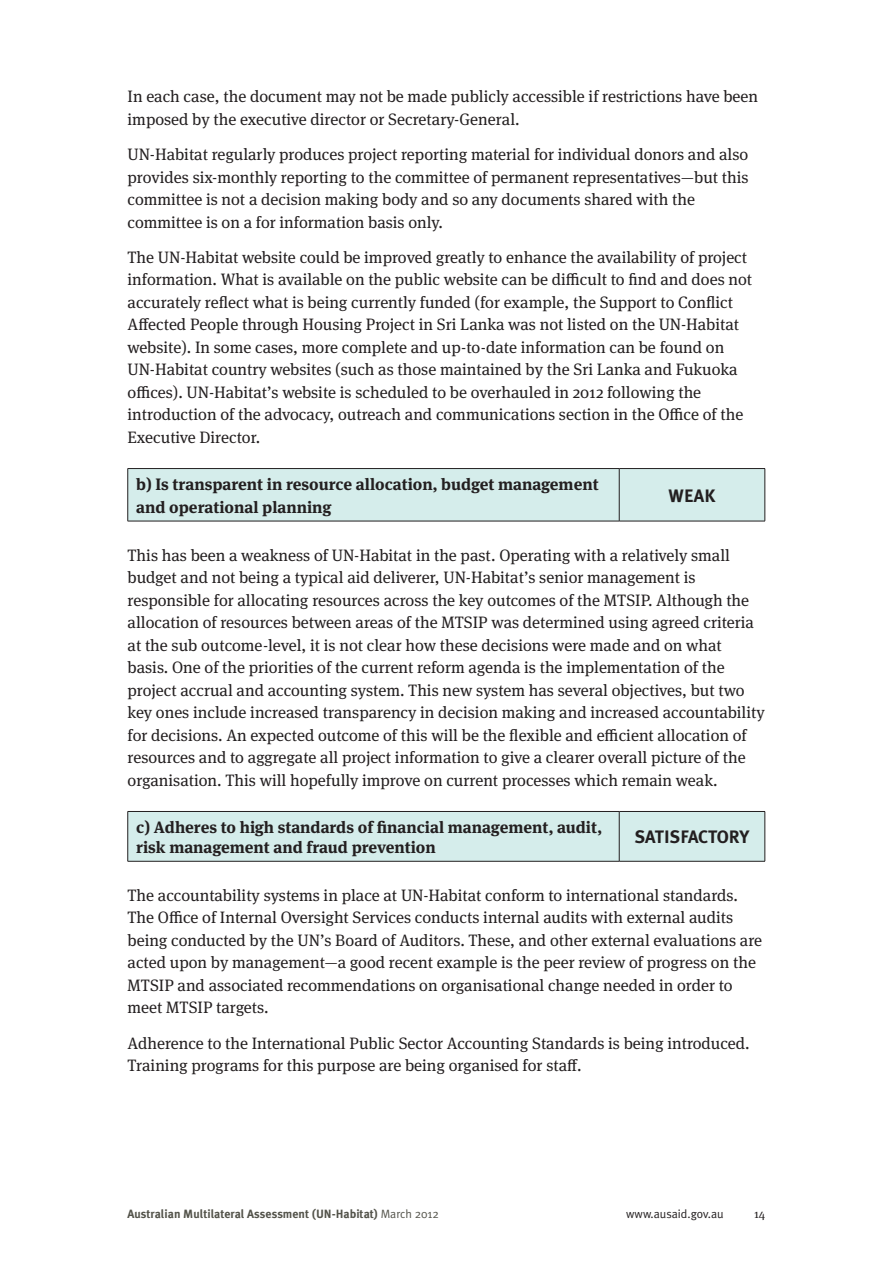
<style>
.page{position:relative;width:893px;height:1263px;background:#fff}
.page>*{position:absolute;margin:0;border:0;box-sizing:border-box;transform-origin:0 0}
._08bbbb_RIGHT_COLUMN{font:700 18px "Meta Plus";color:#231f20}
._04__BODY_TEXT{font:16.5px/22.5px "Meta Serif OT";color:#231f20}
._04__BODY_TEXT-2{font:700 16.5px/22.5px "Meta Serif OT";color:#231f20}
.t1{font:700 12px "Meta Plus";color:#53534a}
.t2{font:12px "Meta Plus Normal";color:#231f20}
.t3{font:12px "Meta Serif OT";color:#231f20}
.s1{font-family:"Meta Plus Normal";font-weight:400}
</style>
<div class="page">
<div style="left:128px;top:469px;width:637px;height:52px;background:#d5edeb"></div>
<hr style="left:128px;top:468px;width:491px;height:1px;background:#231f20">
<hr style="left:619px;top:468px;width:146px;height:1px;background:#231f20">
<hr style="left:619px;top:469px;width:1px;height:52px;background:#231f20">
<hr style="left:128px;top:521px;width:491px;height:1px;background:#231f20">
<hr style="left:619px;top:521px;width:146px;height:1px;background:#231f20">
<hr style="left:127px;top:469px;width:1px;height:52px;background:#231f20">
<hr style="left:765px;top:469px;width:1px;height:52px;background:#231f20">
<div style="left:128px;top:812px;width:637px;height:49px;background:#d5edeb"></div>
<hr style="left:619px;top:812px;width:1px;height:49px;background:#231f20">
<hr style="left:128px;top:811px;width:491px;height:1px;background:#231f20">
<hr style="left:127px;top:812px;width:1px;height:49px;background:#231f20">
<hr style="left:619px;top:811px;width:146px;height:1px;background:#231f20">
<hr style="left:765px;top:812px;width:1px;height:49px;background:#231f20">
<hr style="left:128px;top:861px;width:491px;height:1px;background:#231f20">
<hr style="left:619px;top:861px;width:146px;height:1px;background:#231f20">
<p class="_04__BODY_TEXT" style="left:128px;top:86px;width:632px">In each case, the document may not be made publicly accessible if restrictions have been imposed by the executive director or Secretary-General.</p>
<p class="_04__BODY_TEXT" style="left:128px;top:143px;width:623px">UN-Habitat regularly produces project reporting material for individual donors and also provides six-monthly reporting to the committee of permanent representatives—but this committee is not a decision making body and so any documents shared with the committee is on a for information basis only.</p>
<p class="_04__BODY_TEXT" style="left:128px;top:246px;width:626px">The UN-Habitat website could be improved greatly to enhance the availability of project information. What is available on the public website can be difficult to find and does not accurately reflect what is being currently funded (for example, the Support to Conflict Affected People through Housing Project in Sri Lanka was not listed on the UN-Habitat website). In some cases, more complete and up-to-date information can be found on UN-Habitat country websites (such as those maintained by the Sri Lanka and Fukuoka offices). UN-Habitat’s website is scheduled to be overhauled in 2012 following the introduction of the advocacy, outreach and communications section in the Office of the Executive Director.</p>
<p class="_04__BODY_TEXT-2" style="left:136px;top:473px;width:464px">b) Is transparent in resource allocation, budget management and operational planning</p>
<p class="_08bbbb_RIGHT_COLUMN" style="left:669px;top:485px;width:48px">WEAK</p>
<p class="_04__BODY_TEXT" style="left:128px;top:544px;width:639px">This has been a weakness of UN-Habitat in the past. Operating with a relatively small budget and not being a typical aid deliverer, UN-Habitat’s senior management is responsible for allocating resources across the key outcomes of the MTSIP. Although the allocation of resources between areas of the MTSIP was determined using agreed criteria at the sub outcome-level, it is not clear how these decisions were made and on what basis. One of the priorities of the current reform agenda is the implementation of the project accrual and accounting system. This new system has several objectives, but two key ones include increased transparency in decision making and increased accountability for decisions. An expected outcome of this will be the flexible and efficient allocation of resources and to aggregate all project information to give a clearer overall picture of the organisation. This will hopefully improve on current processes which remain weak.</p>
<p class="_04__BODY_TEXT-2" style="left:136px;top:817px;width:467px;line-height:19.8px">c) Adheres to high standards of financial management, audit, risk management and fraud prevention</p>
<p class="_08bbbb_RIGHT_COLUMN" style="left:635px;top:827px;width:116px">SATISFACTORY</p>
<p class="_04__BODY_TEXT" style="left:128px;top:884px;width:636px">The accountability systems in place at UN-Habitat conform to international standards.<br>The Office of Internal Oversight Services conducts internal audits with external audits being conducted by the UN’s Board of Auditors. These, and other external evaluations are acted upon by management—a good recent example is the peer review of progress on the MTSIP and associated recommendations on organisational change needed in order to meet MTSIP targets.</p>
<p class="_04__BODY_TEXT" style="left:128px;top:1032px;width:624px">Adherence to the International Public Sector Accounting Standards is being introduced.<br>Training programs for this purpose are being organised for staff.</p>
<p class="t1" style="left:128px;top:1207px;width:313px">Australian Multilateral Assessment (UN-Habitat) <span class="s1">March 2012</span></p>
<p class="t2" style="left:626px;top:1207px;width:99px">www.ausaid.gov.au</p>
<p class="t3" style="left:754px;top:1207px;width:13px">14</p>
</div>
